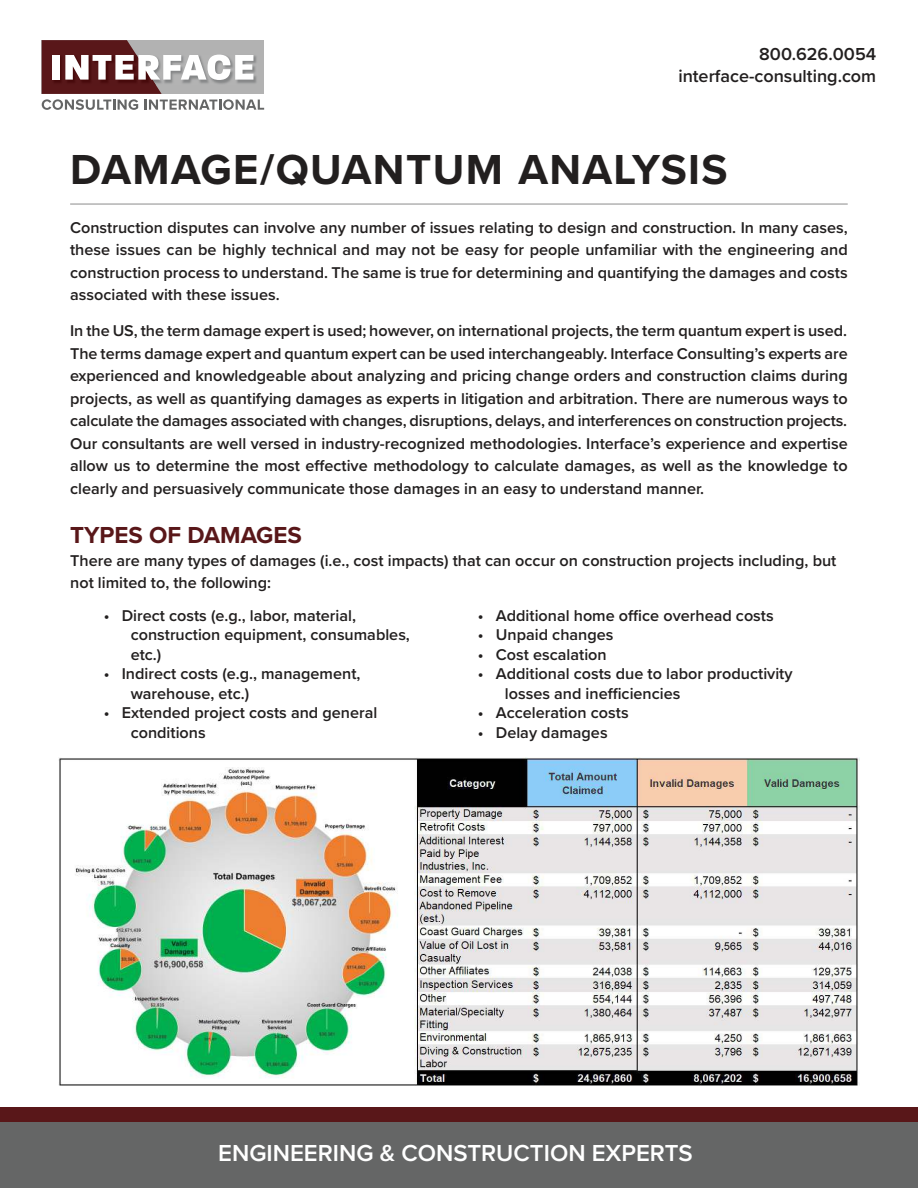
<style>
.page{position:relative;width:918px;height:1188px;background:#fff}
.page>*{position:absolute;margin:0;border:0;box-sizing:border-box;transform-origin:0 0}
.t1{font:700 43.5px "Proxima Nova";letter-spacing:.03em;color:#221f1f}
.t2{font:600 24px "Proxima Nova";color:#fff}
.t3{font:700 24px "Proxima Nova";color:#591719}
.t4{font:600 18px/21.6px "Proxima Nova";color:#221f1f;text-align:right}
.t5{font:600 16.2px/22.5px "Proxima Nova";color:#221f1f}
</style>
<div class="page">
<svg style="left:42px;top:40px;width:222px;height:70px"></svg>
<div style="left:0;top:1121px;width:918px;height:67px;background:#656666"></div>
<div style="left:0;top:1107px;width:918px;height:14px;background:#591719"></div>
<hr style="left:70px;top:203px;width:778px;height:2px;background:#b2b2b2">
<img style="left:58px;top:758px;width:802px;height:328px">
<img style="left:65px;top:767px;width:349px;height:312px">
<p class="t4" style="left:678px;top:44px;width:199px">800.626.0054 interface-consulting.com</p>
<h1 class="t1" style="left:70px;top:151px;width:659px">DAMAGE/QUANTUM ANALYSIS</h1>
<p class="t5" style="left:70px;top:217px;width:779px;text-align:justify">Construction disputes can involve any number of issues relating to design and construction. In many cases, these issues can be highly technical and may not be easy for people unfamiliar with the engineering and construction process to understand. The same is true for determining and quantifying the damages and costs associated with these issues.</p>
<p class="t5" style="left:70px;top:320px;width:779px;text-align:justify">In the US, the term damage expert is used; however, on international projects, the term quantum expert is used.<br>The terms damage expert and quantum expert can be used interchangeably. Interface Consulting’s experts are experienced and knowledgeable about analyzing and pricing change orders and construction claims during projects, as well as quantifying damages as experts in litigation and arbitration. There are numerous ways to calculate the damages associated with changes, disruptions, delays, and interferences on construction projects.<br>Our consultants are well versed in industry-recognized methodologies. Interface’s experience and expertise allow us to determine the most effective methodology to calculate damages, as well as the knowledge to clearly and persuasively communicate those damages in an easy to understand manner.</p>
<h2 class="t3" style="left:70px;top:525px;width:233px">TYPES OF DAMAGES</h2>
<p class="t5" style="left:70px;top:550px;width:768px">There are many types of damages (i.e., cost impacts) that can occur on construction projects including, but not limited to, the following:</p>
<p class="t5" style="left:131px;top:607px;width:281px;line-height:19.5px;text-indent:-27px">• Direct costs (e.g., labor, material, construction equipment, consumables, etc.)</p>
<p class="t5" style="left:131px;top:665px;width:231px;line-height:19.5px;text-indent:-27px">• Indirect costs (e.g., management, warehouse, etc.)</p>
<p class="t5" style="left:131px;top:704px;width:248px;line-height:19.5px;text-indent:-27px">• Extended project costs and general conditions</p>
<p class="t5" style="left:478px;top:605px;width:297px">• Additional home office overhead costs</p>
<p class="t5" style="left:478px;top:625px;width:137px">• Unpaid changes</p>
<p class="t5" style="left:478px;top:644px;width:130px">• Cost escalation</p>
<p class="t5" style="left:505px;top:665px;width:289px;line-height:19.5px;text-indent:-27px">• Additional costs due to labor productivity losses and inefficiencies</p>
<p class="t5" style="left:478px;top:702px;width:152px">• Acceleration costs</p>
<p class="t5" style="left:478px;top:722px;width:131px">• Delay damages</p>
<h2 class="t2" style="left:218px;top:1143px;width:476px">ENGINEERING &amp; CONSTRUCTION EXPERTS</h2>
</div>
